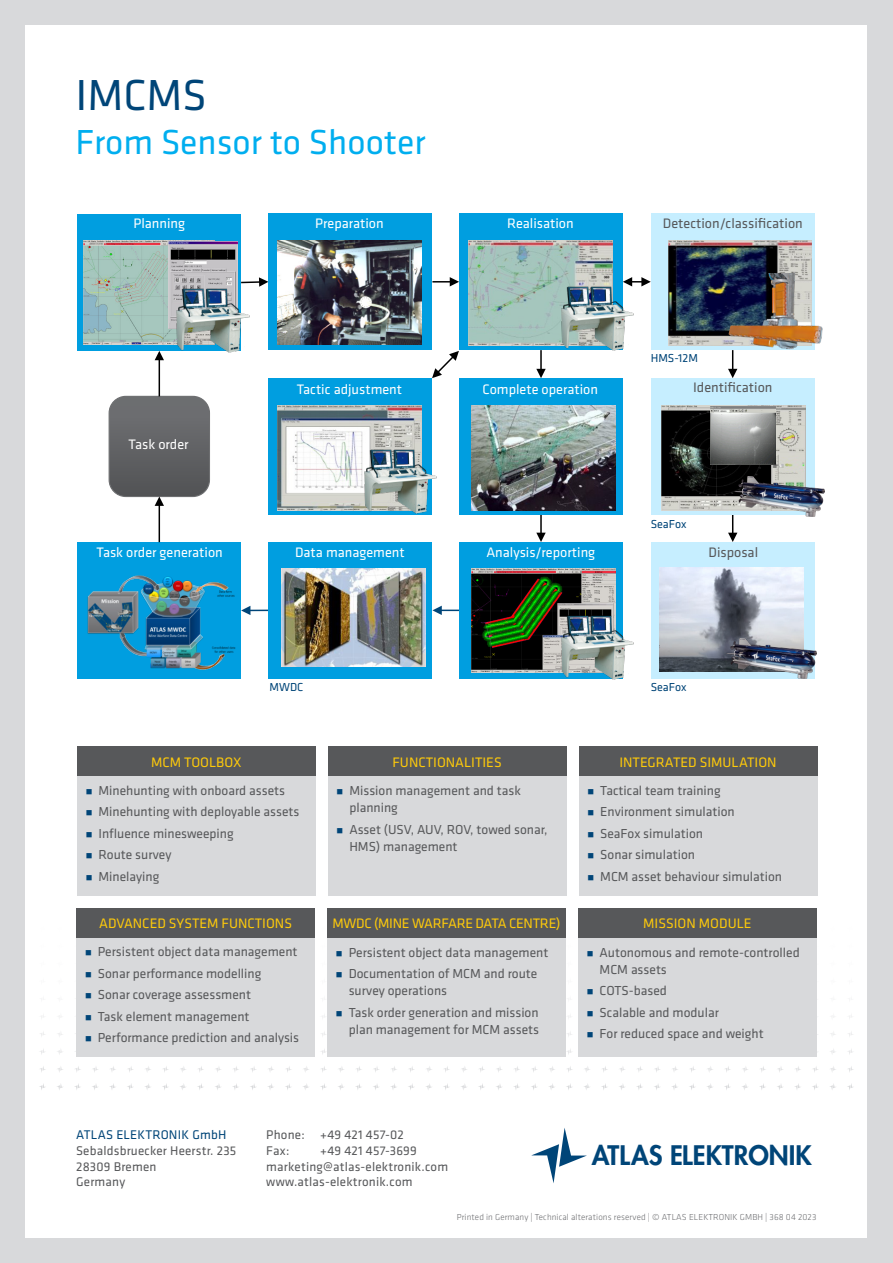
<style>
.page{position:relative;width:893px;height:1263px;background:#d8d9db}
.page>*{position:absolute;margin:0;border:0;box-sizing:border-box;transform-origin:0 0}
.Intro{font:45px "Klavika";color:#004578}
.Intro-2{font:36px "Klavika";color:#00aeef}
.t1{font:800 26.25px "Futura";color:#004578}
.Copy_-_darkgrey{font:14.25px "Klavika";color:#fff}
.t2{font:14.25px "Klavika";color:#feca0a}
.Copy_-_darkgrey-2{font:14.25px "Klavika";color:#57585a}
.t3{font:14.25px "Klavika";letter-spacing:-.02em;color:#feca0a}
.t4{font:13.5px/17.2px "Klavika";color:#57585a}
.t5{font:13.05px/15.6px "Klavika";letter-spacing:.015em;color:#57585a}
.t6{font:13.05px "Klavika";letter-spacing:.015em;color:#004578}
.Copy_-_darkgrey-3{font:12px "Klavika";color:#004578}
.t7{font:300 9px "Klavika";letter-spacing:.01em;color:#6c6d70}
</style>
<div class="page">
<div style="left:26px;top:26px;width:841px;height:1211px;background:#fff"></div>
<svg style="left:77px;top:890px;width:741px;height:6px"></svg>
<svg style="left:40px;top:1048px;width:812px;height:7px"></svg>
<svg style="left:40px;top:1066px;width:813px;height:6px"></svg>
<svg style="left:39px;top:1084px;width:814px;height:6px"></svg>
<svg style="left:531px;top:1128px;width:56px;height:55px"></svg>
<div style="left:77px;top:937px;width:238px;height:119px;background:#d8d9db"></div>
<div style="left:77px;top:908px;width:238px;height:29px;background:#57585a"></div>
<div style="left:578px;top:938px;width:238px;height:119px;background:#d8d9db"></div>
<div style="left:578px;top:908px;width:238px;height:29px;background:#57585a"></div>
<div style="left:327px;top:938px;width:239px;height:119px;background:#d8d9db"></div>
<div style="left:327px;top:908px;width:239px;height:29px;background:#57585a"></div>
<div style="left:77px;top:776px;width:238px;height:119px;background:#d8d9db"></div>
<div style="left:77px;top:746px;width:238px;height:30px;background:#57585a"></div>
<div style="left:579px;top:776px;width:238px;height:119px;background:#d8d9db"></div>
<div style="left:579px;top:746px;width:238px;height:30px;background:#57585a"></div>
<div style="left:328px;top:776px;width:238px;height:119px;background:#d8d9db"></div>
<div style="left:328px;top:746px;width:238px;height:30px;background:#57585a"></div>
<svg style="left:432px;top:277px;width:27px;height:9px"></svg>
<svg style="left:432px;top:350px;width:306px;height:29px"></svg>
<div style="left:459px;top:213px;width:164px;height:137px;background:#009ee0"></div>
<div style="left:651px;top:378px;width:164px;height:137px;background:#c6eeff"></div>
<div style="left:651px;top:542px;width:164px;height:136px;background:#c6eeff"></div>
<div style="left:77px;top:542px;width:164px;height:137px;background:#009ee0"></div>
<div style="left:268px;top:378px;width:164px;height:137px;background:#009ee0"></div>
<img style="left:660px;top:568px;width:144px;height:103px">
<img style="left:469px;top:241px;width:143px;height:104px">
<div style="left:268px;top:542px;width:164px;height:136px;background:#009ee0"></div>
<img style="left:282px;top:568px;width:143px;height:98px">
<hr style="left:159px;top:359px;width:1px;height:37px;background:#000">
<svg style="left:155px;top:351px;width:9px;height:9px"></svg>
<img style="left:87px;top:575px;width:148px;height:95px">
<img style="left:727px;top:651px;width:90px;height:27px">
<svg style="left:569px;top:277px;width:82px;height:10px"></svg>
<img style="left:560px;top:286px;width:74px;height:65px">
<svg style="left:108px;top:396px;width:717px;height:147px"></svg>
<img style="left:363px;top:449px;width:74px;height:65px">
<div style="left:268px;top:213px;width:164px;height:137px;background:#009ee0"></div>
<div style="left:459px;top:378px;width:164px;height:137px;background:#009ee0"></div>
<div style="left:77px;top:214px;width:164px;height:137px;background:#009ee0"></div>
<div style="left:459px;top:542px;width:164px;height:136px;background:#009ee0"></div>
<div style="left:651px;top:213px;width:164px;height:137px;background:#c6eeff"></div>
<img style="left:84px;top:240px;width:131px;height:105px">
<img style="left:169px;top:242px;width:68px;height:87px">
<svg style="left:185px;top:277px;width:83px;height:41px"></svg>
<img style="left:176px;top:288px;width:73px;height:65px">
<img style="left:472px;top:568px;width:144px;height:105px">
<img style="left:87px;top:606px;width:729px;height:45px">
<img style="left:560px;top:615px;width:74px;height:65px">
<img style="left:278px;top:240px;width:143px;height:105px">
<img style="left:472px;top:405px;width:144px;height:105px">
<img style="left:668px;top:241px;width:144px;height:104px">
<img style="left:720px;top:273px;width:103px;height:79px">
<svg style="left:40px;top:1030px;width:813px;height:11px"></svg>
<svg style="left:41px;top:1011px;width:811px;height:9px"></svg>
<p class="Intro" style="left:75px;top:66px;width:133px">IMCMS</p>
<p class="Intro-2" style="left:75px;top:118px;width:352px">From Sensor to Shooter</p>
<p class="Copy_-_darkgrey" style="left:133px;top:214px;width:53px">Planning</p>
<p class="Copy_-_darkgrey" style="left:315px;top:214px;width:70px">Preparation</p>
<p class="Copy_-_darkgrey" style="left:507px;top:214px;width:68px">Realisation</p>
<p class="Copy_-_darkgrey" style="left:129px;top:435px;width:62px">Task order</p>
<p class="Copy_-_darkgrey" style="left:297px;top:380px;width:107px">Tactic adjustment</p>
<p class="Copy_-_darkgrey" style="left:483px;top:380px;width:117px">Complete operation</p>
<p class="Copy_-_darkgrey" style="left:97px;top:543px;width:128px">Task order generation</p>
<p class="Copy_-_darkgrey" style="left:295px;top:543px;width:111px">Data management</p>
<p class="Copy_-_darkgrey" style="left:486px;top:543px;width:110px">Analysis/reporting</p>
<p class="Copy_-_darkgrey-2" style="left:663px;top:214px;width:141px">Detection/classification</p>
<p class="Copy_-_darkgrey-3" style="left:651px;top:350px;width:49px">HMS-12M</p>
<p class="Copy_-_darkgrey-2" style="left:693px;top:377px;width:81px">Identification</p>
<p class="Copy_-_darkgrey-3" style="left:651px;top:516px;width:37px">SeaFox</p>
<p class="Copy_-_darkgrey-2" style="left:708px;top:543px;width:51px">Disposal</p>
<p class="t2" style="left:151px;top:753px;width:92px">MCM TOOLBOX</p>
<p class="Copy_-_darkgrey-3" style="left:270px;top:679px;width:35px">MWDC</p>
<p class="Copy_-_darkgrey-3" style="left:651px;top:679px;width:37px">SeaFox</p>
<p class="t2" style="left:393px;top:753px;width:111px">FUNCTIONALITIES</p>
<p class="t2" style="left:619px;top:753px;width:159px">INTEGRATED SIMULATION</p>
<p class="t4" style="left:98px;top:781px;width:188px">Minehunting with onboard assets</p>
<p class="t4" style="left:98px;top:803px;width:203px">Minehunting with deployable assets</p>
<p class="t4" style="left:98px;top:824px;width:137px">Influence minesweeping</p>
<p class="t4" style="left:98px;top:846px;width:74px">Route survey</p>
<p class="t4" style="left:98px;top:867px;width:62px">Minelaying</p>
<p class="t2" style="left:99px;top:914px;width:194px">ADVANCED SYSTEM FUNCTIONS</p>
<p class="t4" style="left:98px;top:943px;width:201px">Persistent object data management</p>
<p class="t4" style="left:98px;top:964px;width:165px">Sonar performance modelling</p>
<p class="t4" style="left:98px;top:986px;width:155px">Sonar coverage assessment</p>
<p class="t4" style="left:98px;top:1007px;width:153px">Task element management</p>
<p class="t4" style="left:98px;top:1029px;width:203px">Performance prediction and analysis</p>
<p class="t4" style="left:349px;top:781px;width:173px">Mission management and task planning</p>
<p class="t4" style="left:349px;top:820px;width:200px">Asset (USV, AUV, ROV, towed sonar,<br>HMS) management</p>
<p class="t3" style="left:332px;top:914px;width:230px">MWDC (MINE WARFARE DATA CENTRE)</p>
<p class="t4" style="left:349px;top:943px;width:201px">Persistent object data management</p>
<p class="t4" style="left:349px;top:964px;width:190px">Documentation of MCM and route survey operations</p>
<p class="t4" style="left:349px;top:1003px;width:192px">Task order generation and mission plan management for MCM assets</p>
<p class="t4" style="left:600px;top:781px;width:122px">Tactical team training</p>
<p class="t4" style="left:600px;top:803px;width:136px">Environment simulation</p>
<p class="t4" style="left:600px;top:824px;width:104px">SeaFox simulation</p>
<p class="t4" style="left:600px;top:846px;width:96px">Sonar simulation</p>
<p class="t4" style="left:600px;top:867px;width:183px">MCM asset behaviour simulation</p>
<p class="t2" style="left:643px;top:914px;width:110px">MISSION MODULE</p>
<p class="t4" style="left:600px;top:943px;width:202px">Autonomous and remote-controlled<br>MCM assets</p>
<p class="t4" style="left:600px;top:982px;width:69px">COTS-based</p>
<p class="t4" style="left:600px;top:1003px;width:121px">Scalable and modular</p>
<p class="t4" style="left:600px;top:1025px;width:166px">For reduced space and weight</p>
<p class="t6" style="left:76px;top:1126px;width:152px">ATLAS ELEKTRONIK GmbH</p>
<p class="t5" style="left:76px;top:1142px;width:162px">Sebaldsbruecker Heerstr. 235<br>28309 Bremen<br>Germany</p>
<p class="t5" style="left:266px;top:1127px;width:139px">Phone: +49 421 457-02<br>Fax:</p>
<p class="t5" style="left:266px;top:1142px;width:183px;text-indent:54px">+49 421 457-3699 marketing@atlas-elektronik.com www.atlas-elektronik.com</p>
<h3 class="t1" style="left:592px;top:1138px;width:221px">ATLAS ELEKTRONIK</h3>
<p class="t7" style="left:457px;top:1211px;width:361px">Printed in Germany | Technical alterations reserved | © ATLAS ELEKTRONIK GMBH | 368 04 2023</p>
</div>
